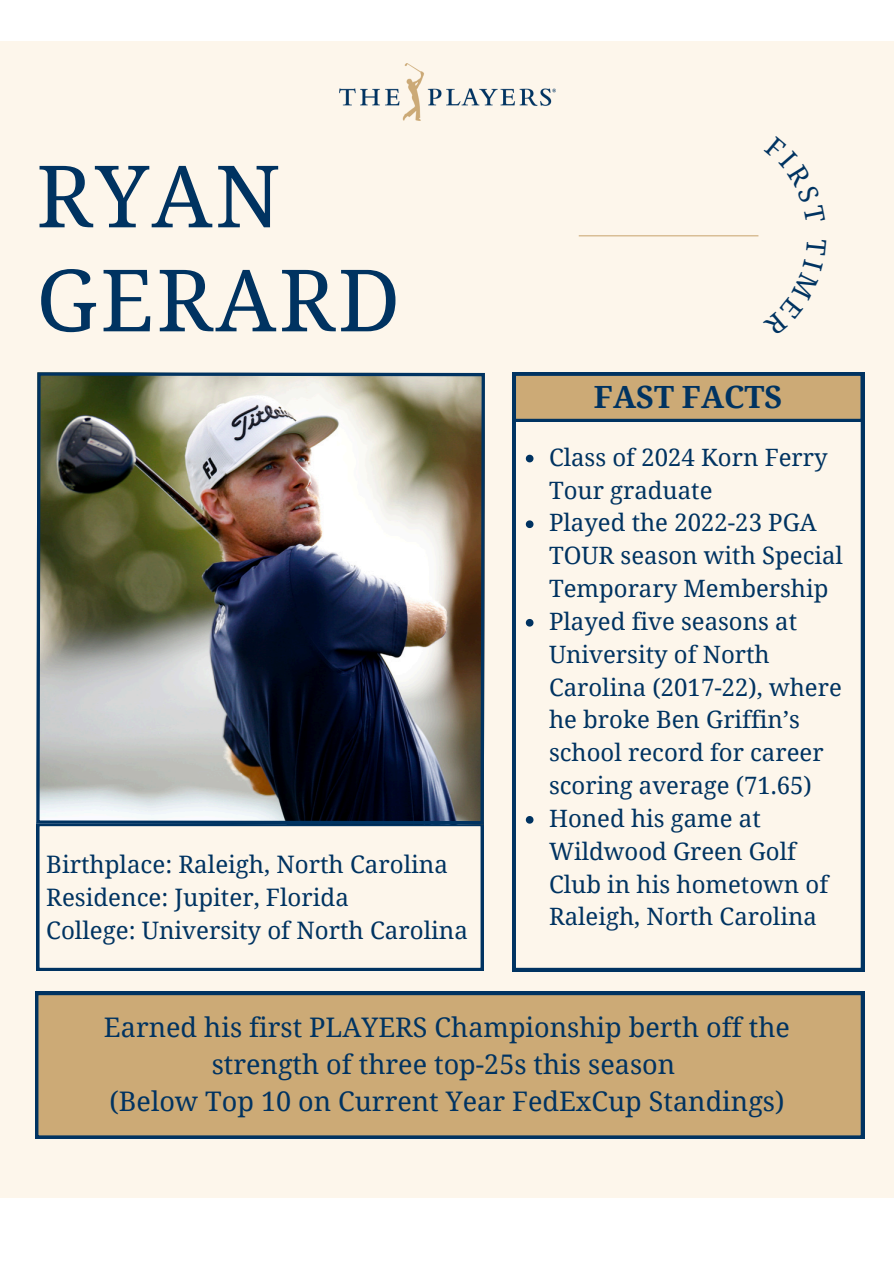
<style>
.page{position:relative;width:894px;height:1263px;background:#fff}
.page>*{position:absolute;margin:0;border:0;box-sizing:border-box;transform-origin:0 0}
.t1{font:85.95px/103.9px "Noto Serif";letter-spacing:.03em;color:#003361}
.t2{font:700 30.6px "Noto Serif";color:#003361}
.t3{font:27px/37.2px "Noto Serif";color:#003361;text-align:center}
.t4{font:24.15px "Noto Serif";color:#003361}
.t5{font:24px/32.8px "Noto Serif";color:#003361}
</style>
<div class="page">
<div style="left:0;top:42px;width:893px;height:1156px;background:#fdf6eb"></div>
<svg style="left:36px;top:824px;width:447px;height:147px"></svg>
<hr style="left:578px;top:235px;width:180px;height:1px;background:#ccaa76">
<img style="left:339px;top:64px;width:216px;height:56px">
<img style="left:36px;top:372px;width:449px;height:452px">
<div style="left:35px;top:992px;width:828px;height:147px;background:#ccaa76"></div>
<svg style="left:512px;top:372px;width:351px;height:599px"></svg>
<svg style="left:525px;top:455px;width:8px;height:7px"></svg>
<svg style="left:525px;top:520px;width:8px;height:8px"></svg>
<svg style="left:525px;top:619px;width:8px;height:8px"></svg>
<svg style="left:525px;top:816px;width:8px;height:8px"></svg>
<p class="t1" style="left:36px;top:142px;width:365px">RYAN<br>GERARD</p>
<p class="t4" style="left:46px;top:847px;width:403px">Birthplace: Raleigh, North Carolina</p>
<p class="t4" style="left:46px;top:880px;width:304px">Residence: Jupiter, Florida</p>
<p class="t4" style="left:46px;top:913px;width:423px">College: University of North Carolina</p>
<p class="t2" style="left:593px;top:375px;width:190px">FAST FACTS</p>
<p class="t5" style="left:549px;top:440px;width:280px">Class of 2024 Korn Ferry<br>Tour graduate</p>
<p class="t5" style="left:549px;top:506px;width:295px">Played the 2022-23 PGA<br>TOUR season with Special<br>Temporary Membership</p>
<p class="t5" style="left:549px;top:604px;width:294px">Played five seasons at<br>University of North<br>Carolina (2017-22), where he broke Ben Griffin’s school record for career scoring average (71.65)</p>
<p class="t5" style="left:549px;top:801px;width:280px">Honed his game at<br>Wildwood Green Golf<br>Club in his hometown of<br>Raleigh, North Carolina</p>
<p class="t3" style="left:104px;top:1008px;width:687px">Earned his first PLAYERS Championship berth off the strength of three top-25s this season</p>
<p class="t3" style="left:109px;top:1082px;width:676px">(Below Top 10 on Current Year FedExCup Standings)</p>
</div>
